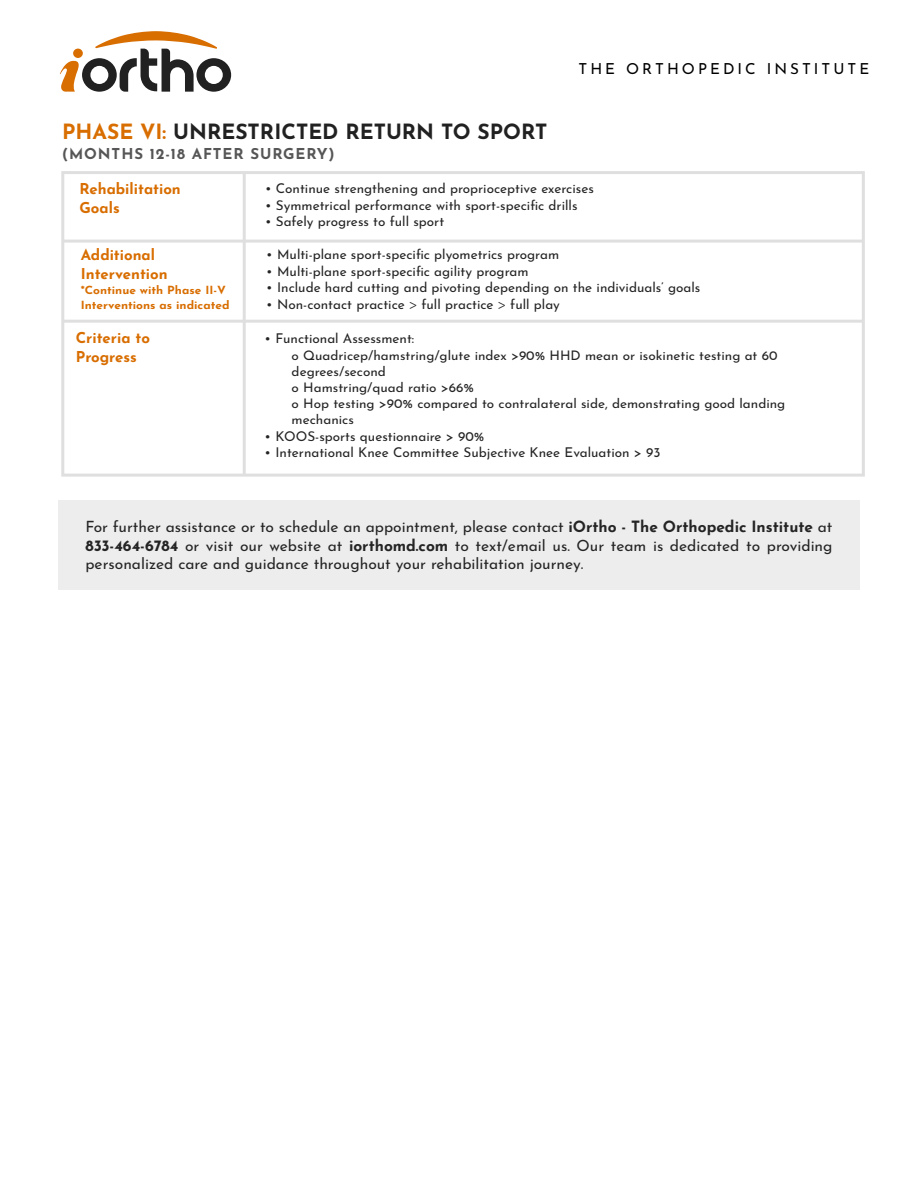
<style>
.page{position:relative;width:918px;height:1188px;background:#fff}
.page>*{position:absolute;margin:0;border:0;box-sizing:border-box;transform-origin:0 0}
.t1{font:700 21px "Josefin Sans";color:#212121}
.t2{font:15.6px/18.5px "Josefin Sans";color:#242424;text-align:justify}
.t3{font:15.15px "Josefin Sans";letter-spacing:.2em;color:#000}
.t4{font:700 15px/19.2px "Josefin Sans";color:#d86d00}
.t5{font:700 15px "Josefin Sans";letter-spacing:.06em;color:#565656}
.t6{font:13.5px "Josefin Sans";color:#242424}
.t7{font:13.2px/16.2px "Josefin Sans";color:#242424}
.t8{font:700 11.25px/15.1px "Josefin Sans";color:#d86d00;scale:1.07 1}
.s1{color:#d86d00}
.s2{font-family:"Myriad Pro"}
.s3{font-weight:700}
</style>
<div class="page">
<div style="left:61px;top:171px;width:804px;height:306px;border:3px solid #dfdfdf"></div>
<hr style="left:63px;top:240px;width:799px;height:3px;background:#dfdfdf">
<hr style="left:63px;top:320px;width:799px;height:3px;background:#dfdfdf">
<hr style="left:243px;top:172px;width:3px;height:302px;background:#dfdfdf">
<svg style="left:60px;top:31px;width:171px;height:61px"></svg>
<div style="left:58px;top:500px;width:802px;height:89px;background:#ededed"></div>
<p class="t3" style="left:579px;top:56px;width:292px">THE ORTHOPEDIC INSTITUTE</p>
<h1 class="t1" style="left:62px;top:113px;width:487px"><span class="s1">PHASE VI:</span> UNRESTRICTED RETURN TO SPORT</h1>
<p class="t5" style="left:62px;top:140px;width:274px">(MONTHS 12-18 AFTER SURGERY)</p>
<p class="t4" style="left:80px;top:177px;width:103px">Rehabilitation<br>Goals</p>
<p class="t6" style="left:265px;top:177px;width:330px">• Continue strengthening and proprioceptive exercises</p>
<p class="t6" style="left:265px;top:194px;width:314px">• Symmetrical performance with sport-specific drills</p>
<p class="t6" style="left:265px;top:210px;width:181px">• Safely progress to full sport</p>
<p class="t4" style="left:81px;top:243px;width:88px">Additional<br>Intervention</p>
<p class="t8" style="left:81px;top:281px;width:141px">*Continue with Phase II-V<br>Interventions as indicated</p>
<p class="t4" style="left:76px;top:326px;width:76px">Criteria to<br>Progress</p>
<p class="t6" style="left:266px;top:243px;width:295px">• Multi-plane sport-specific plyometrics program</p>
<p class="t6" style="left:266px;top:260px;width:264px">• Multi-plane sport-specific agility program</p>
<p class="t6" style="left:266px;top:276px;width:436px">• Include hard cutting and pivoting depending on the individuals’ goals</p>
<p class="t6" style="left:266px;top:293px;width:295px">• Non-contact practice <span class="s2">&gt;</span> full practice <span class="s2">&gt;</span> full play</p>
<p class="t6" style="left:265px;top:327px;width:151px">• Functional Assessment:</p>
<p class="t7" style="left:292px;top:345px;width:495px">o Quadricep/hamstring/glute index &gt;90% HHD mean or isokinetic testing at 60 degrees/second<br>o Hamstring/quad ratio &gt;66%<br>o Hop testing &gt;90% compared to contralateral side, demonstrating good landing mechanics</p>
<p class="t6" style="left:265px;top:425px;width:221px">• KOOS-sports questionnaire &gt; 90%</p>
<p class="t6" style="left:265px;top:441px;width:397px">• International Knee Committee Subjective Knee Evaluation &gt; 93</p>
<p class="t2" style="left:85px;top:516px;width:749px">For further assistance or to schedule an appointment, please contact <span class="s3">iOrtho - The Orthopedic Institute</span> at <span class="s3">833-464-6784</span> or visit our website at <span class="s3">iorthomd.com</span> to text/email us. Our team is dedicated to providing personalized care and guidance throughout your rehabilitation journey.</p>
</div>
